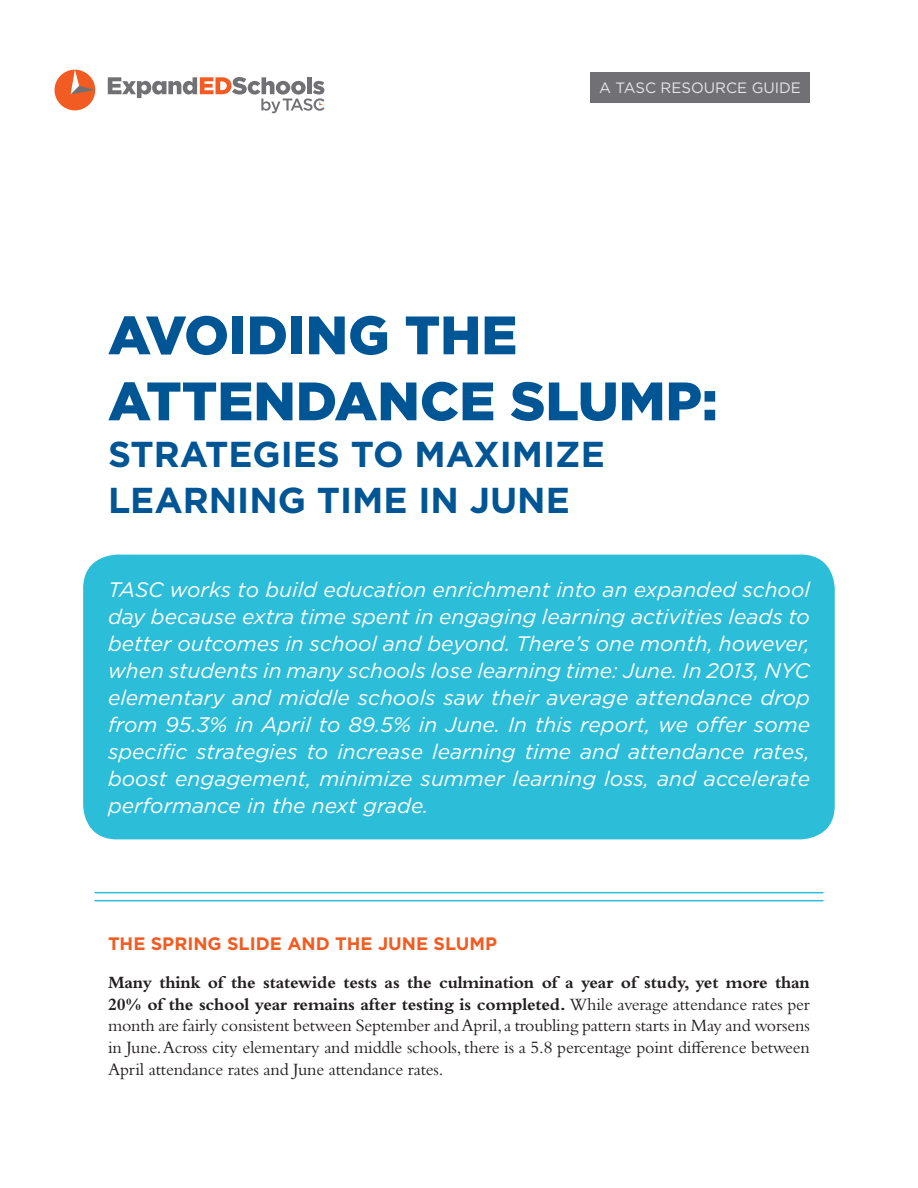
<style>
.page{position:relative;width:918px;height:1188px;background:#fff}
.page>*{position:absolute;margin:0;border:0;box-sizing:border-box;transform-origin:0 0}
.t1{font:900 54px/66px "Gotham";color:#005595}
.t2{font:700 36px "Gotham";color:#005595}
.Intro__Page_1_Only{font:italic 21px/27px "Gotham";color:#fff;text-align:justify}
.Body_Paragraph{font:18px/21.6px "Bembo Std";letter-spacing:-.01em;color:#231f20;text-align:justify}
.Section_Head{font:700 18px "Gotham";color:#f25b21}
.t3{font:15px "Gotham";color:#e6e7e9}
.s1{font-weight:700}
</style>
<div class="page">
<div style="left:83px;top:555px;width:752px;height:284px;background:#2cbdd8;border-radius:34px"></div>
<div style="left:55px;top:70px;width:40px;height:40px;background:#f25b21;border-radius:50%"></div>
<svg style="left:71px;top:70px;width:24px;height:24px"></svg>
<svg style="left:108px;top:77px;width:217px;height:36px"></svg>
<div style="left:590px;top:72px;width:220px;height:30px;background:#717074"></div>
<hr style="left:95px;top:892px;width:728px;height:1px;background:#2cbdd8">
<hr style="left:95px;top:900px;width:728px;height:1px;background:#2cbdd8">
<p class="t3" style="left:599px;top:78px;width:203px">A TASC RESOURCE GUIDE</p>
<p class="t1" style="left:108px;top:302px;width:611px">AVOIDING THE<br>ATTENDANCE SLUMP:</p>
<p class="t2" style="left:108px;top:430px;width:498px">STRATEGIES TO MAXIMIZE</p>
<p class="t2" style="left:108px;top:477px;width:463px">LEARNING TIME IN JUNE</p>
<p class="Intro__Page_1_Only" style="left:108px;top:576px;width:704px">TASC works to build education enrichment into an expanded school day because extra time spent in engaging learning activities leads to better outcomes in school and beyond. There’s one month, however, when students in many schools lose learning time: June. In 2013, NYC elementary and middle schools saw their average attendance drop from 95.3% in April to 89.5% in June. In this report, we offer some specific strategies to increase learning time and attendance rates, boost engagement, minimize summer learning loss, and accelerate performance in the next grade.</p>
<p class="Section_Head" style="left:108px;top:931px;width:391px">THE SPRING SLIDE AND THE JUNE SLUMP</p>
<p class="Body_Paragraph" style="left:108px;top:971px;width:704px"><span class="s1">Many think of the statewide tests as the culmination of a year of study, yet more than 20% of the school year remains after testing is completed.</span> While average attendance rates per month are fairly consistent between September and April, a troubling pattern starts in May and worsens in June. Across city elementary and middle schools, there is a 5.8 percentage point difference between April attendance rates and June attendance rates.</p>
</div>
